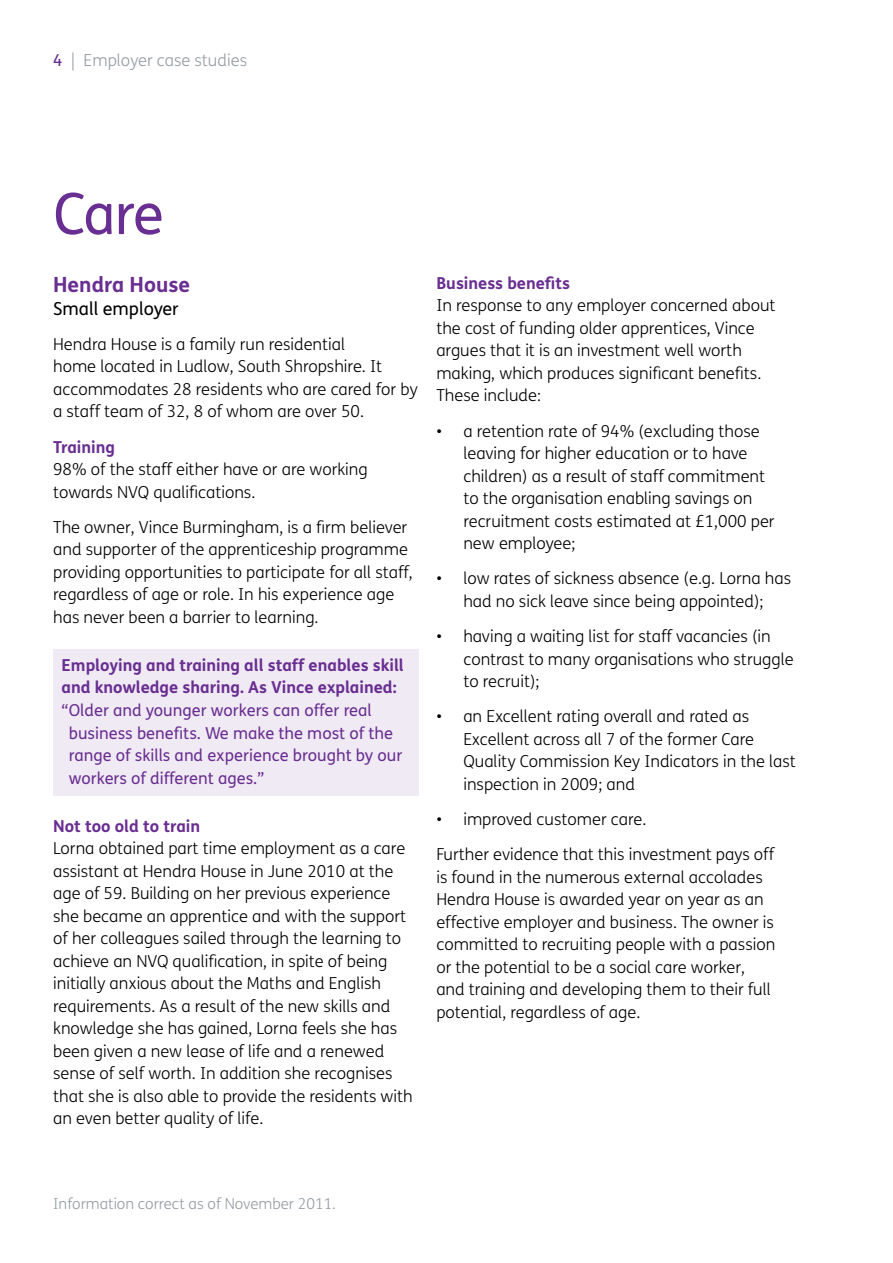
<style>
.page{position:relative;width:893px;height:1263px;background:#fff}
.page>*{position:absolute;margin:0;border:0;box-sizing:border-box;transform-origin:0 0}
.HEADING{font:57px "FS Me";color:#692e91}
.BODY{font:700 21px "FS Me";color:#692e91}
.BODY-2{font:18px "FS Me";color:#000}
.BODY-3{font:300 16.5px/22.5px "FS Me";color:#000}
.CROSSHEAD{font:300 16.5px/22.5px "FS Me";color:#000}
.PULLQUOTE{font:16.5px/22.5px "FS Me";color:#692e91}
.PULLQUOTE-2{font:700 16.5px/22.5px "FS Me";color:#692e91}
.t1{font:300 16.5px "FS Me";color:#959ca2}
.BODY-4{font:300 15px "FS Me";color:#959ca2}
.s1{font-weight:400;color:#692e91}
.s2{font-weight:700;color:#692e91}
</style>
<div class="page">
<div style="left:53px;top:649px;width:365px;height:146px;background:#f0eaf4"></div>
<p class="t1" style="left:53px;top:48px;width:195px"><span class="s1">4</span> | Employer case studies</p>
<p class="HEADING" style="left:53px;top:175px;width:112px">Care</p>
<p class="BODY" style="left:53px;top:268px;width:138px">Hendra House</p>
<p class="BODY-2" style="left:53px;top:296px;width:127px">Small employer</p>
<p class="BODY-3" style="left:53px;top:332px;width:366px">Hendra House is a family run residential<br>home located in Ludlow, South Shropshire. It accommodates 28 residents who are cared for by a staff team of 32, 8 of whom are over 50.</p>
<p class="BODY-3" style="left:53px;top:435px;width:316px"><span class="s2">Training<br></span>98% of the staff either have or are working towards NVQ qualifications.</p>
<p class="BODY-3" style="left:53px;top:515px;width:361px">The owner, Vince Burmingham, is a firm believer and supporter of the apprenticeship programme providing opportunities to participate for all staff, regardless of age or role. In his experience age has never been a barrier to learning.</p>
<p class="PULLQUOTE-2" style="left:62px;top:653px;width:344px">Employing and training all staff enables skill and knowledge sharing. As Vince explained:</p>
<p class="PULLQUOTE" style="left:69px;top:699px;width:335px;text-indent:-7px">“Older and younger workers can offer real business benefits. We make the most of the range of skills and experience brought by our workers of different ages.”</p>
<p class="CROSSHEAD" style="left:53px;top:814px;width:361px"><span class="s2">Not too old to train<br></span>Lorna obtained part time employment as a care assistant at Hendra House in June 2010 at the age of 59. Building on her previous experience she became an apprentice and with the support of her colleagues sailed through the learning to achieve an NVQ qualification, in spite of being initially anxious about the Maths and English requirements. As a result of the new skills and knowledge she has gained, Lorna feels she has been given a new lease of life and a renewed sense of self worth. In addition she recognises that she is also able to provide the residents with an even better quality of life.</p>
<p class="CROSSHEAD" style="left:436px;top:271px;width:341px"><span class="s2">Business benefits<br></span>In response to any employer concerned about the cost of funding older apprentices, Vince argues that it is an investment well worth making, which produces significant benefits.<br>These include:</p>
<p class="BODY-3" style="left:463px;top:419px;width:313px;text-indent:-27px">• a retention rate of 94% (excluding those leaving for higher education or to have children) as a result of staff commitment to the organisation enabling savings on recruitment costs estimated at £1,000 per new employee;</p>
<p class="BODY-3" style="left:436px;top:567px;width:356px;text-align:center">• low rates of sickness absence (e.g. Lorna has had no sick leave since being appointed);</p>
<p class="BODY-3" style="left:463px;top:625px;width:332px;text-indent:-27px">• having a waiting list for staff vacancies (in contrast to many organisations who struggle to recruit);</p>
<p class="BODY-3" style="left:463px;top:705px;width:334px;text-indent:-27px">• an Excellent rating overall and rated as Excellent across all 7 of the former Care Quality Commission Key Indicators in the last inspection in 2009; and</p>
<p class="BODY-3" style="left:436px;top:808px;width:212px">• improved customer care.</p>
<p class="BODY-3" style="left:436px;top:843px;width:340px">Further evidence that this investment pays off is found in the numerous external accolades Hendra House is awarded year on year as an effective employer and business. The owner is committed to recruiting people with a passion or the potential to be a social care worker, and training and developing them to their full potential, regardless of age.</p>
<p class="BODY-4" style="left:53px;top:1194px;width:284px">Information correct as of November 2011.</p>
</div>
